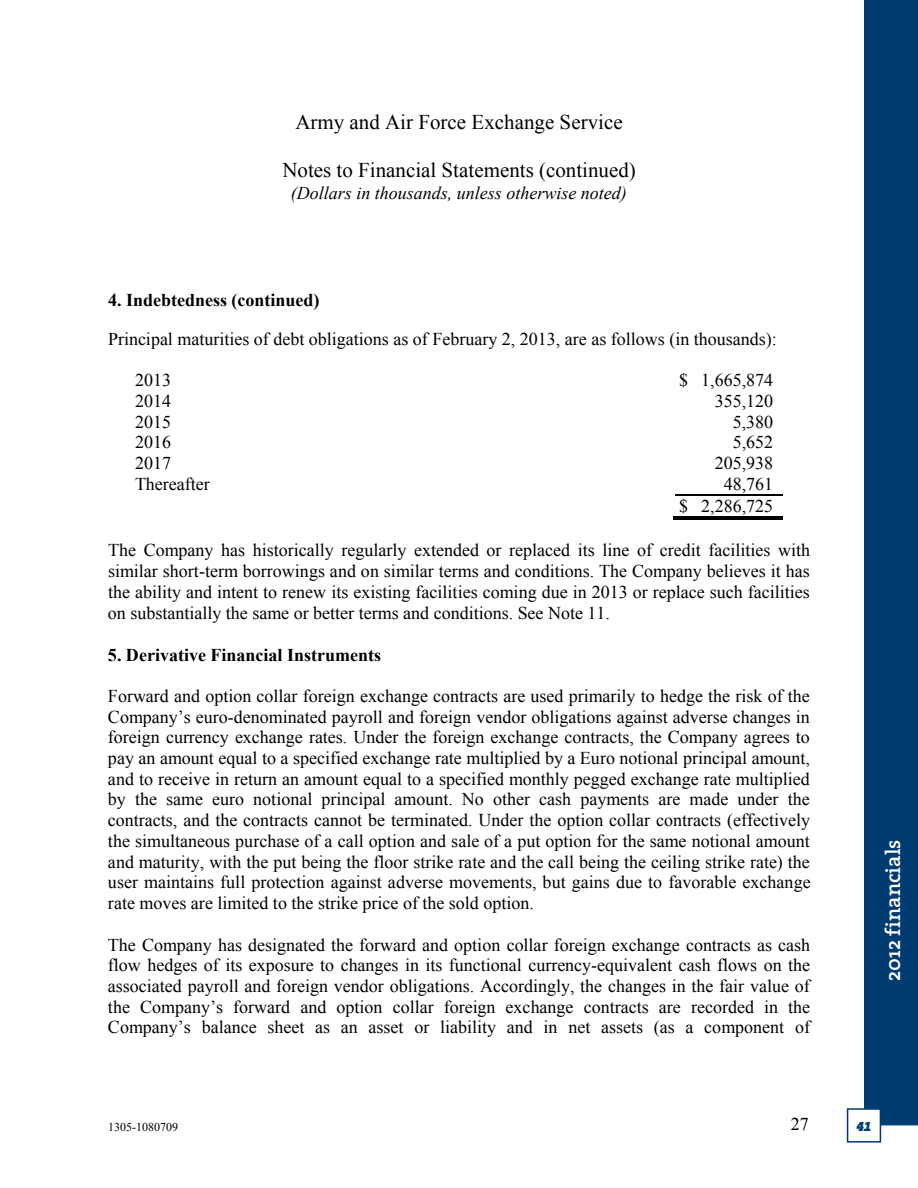
<style>
.page{position:relative;width:918px;height:1188px;background:#fff}
.page>*{position:absolute;margin:0;border:0;box-sizing:border-box;transform-origin:0 0}
.t1{font:21px "Times New Roman";color:#000}
.t2{font:600 21px "The Serif";color:#fff}
.t3{font:18px/20.7px "Times New Roman";color:#000;text-align:justify}
.t4{font:700 18px "Times New Roman";color:#000}
.t5{font:italic 18px "Times New Roman";color:#000}
.t6{font:italic 13.5px "The Serif Black Expert";color:#003b71}
.t7{font:12px "Times New Roman";letter-spacing:.005em;color:#000}
</style>
<div class="page">
<hr style="left:675px;top:494px;width:108px;height:1px;background:#000">
<hr style="left:674px;top:518px;width:109px;height:1px;background:#000">
<hr style="left:674px;top:516px;width:109px;height:1px;background:#000">
<div style="left:847px;top:1108px;width:34px;height:35px;border:2px solid #003b71"></div>
<div style="left:864px;top:0;width:54px;height:1125px;background:#003b71"></div>
<p class="t1" style="left:295px;top:108px;width:329px">Army and Air Force Exchange Service</p>
<p class="t1" style="left:282px;top:156px;width:355px">Notes to Financial Statements (continued)</p>
<p class="t5" style="left:291px;top:180px;width:338px">(Dollars in thousands, unless otherwise noted)</p>
<p class="t4" style="left:108px;top:288px;width:213px">4. Indebtedness (continued)</p>
<p class="t3" style="left:108px;top:328px;width:670px">Principal maturities of debt obligations as of February 2, 2013, are as follows (in thousands):</p>
<p class="t3" style="left:135px;top:370px;width:37px">2013</p>
<p class="t3" style="left:679px;top:370px;width:95px">$ 1,665,874</p>
<p class="t3" style="left:135px;top:390px;width:37px">2014</p>
<p class="t3" style="left:715px;top:390px;width:60px">355,120</p>
<p class="t3" style="left:135px;top:411px;width:37px">2015</p>
<p class="t3" style="left:733px;top:411px;width:42px">5,380</p>
<p class="t3" style="left:135px;top:432px;width:37px">2016</p>
<p class="t3" style="left:733px;top:432px;width:42px">5,652</p>
<p class="t3" style="left:135px;top:453px;width:37px">2017</p>
<p class="t3" style="left:715px;top:453px;width:60px">205,938</p>
<p class="t3" style="left:135px;top:473px;width:76px">Thereafter</p>
<p class="t3" style="left:679px;top:473px;width:95px;line-height:21.8px;text-align:right">48,761<br>$ 2,286,725</p>
<p class="t3" style="left:108px;top:540px;width:704px">The Company has historically regularly extended or replaced its line of credit facilities with similar short-term borrowings and on similar terms and conditions. The Company believes it has the ability and intent to renew its existing facilities coming due in 2013 or replace such facilities on substantially the same or better terms and conditions. See Note 11.</p>
<p class="t4" style="left:108px;top:642px;width:275px">5. Derivative Financial Instruments</p>
<p class="t3" style="left:108px;top:685px;width:704px">Forward and option collar foreign exchange contracts are used primarily to hedge the risk of the Company’s euro-denominated payroll and foreign vendor obligations against adverse changes in foreign currency exchange rates. Under the foreign exchange contracts, the Company agrees to pay an amount equal to a specified exchange rate multiplied by a Euro notional principal amount, and to receive in return an amount equal to a specified monthly pegged exchange rate multiplied by the same euro notional principal amount. No other cash payments are made under the contracts, and the contracts cannot be terminated. Under the option collar contracts (effectively the simultaneous purchase of a call option and sale of a put option for the same notional amount and maturity, with the put being the floor strike rate and the call being the ceiling strike rate) the user maintains full protection against adverse movements, but gains due to favorable exchange rate moves are limited to the strike price of the sold option.</p>
<p class="t3" style="left:108px;top:934px;width:704px">The Company has designated the forward and option collar foreign exchange contracts as cash flow hedges of its exposure to changes in its functional currency-equivalent cash flows on the associated payroll and foreign vendor obligations. Accordingly, the changes in the fair value of the Company’s forward and option collar foreign exchange contracts are recorded in the Company’s balance sheet as an asset or liability and in net assets (as a component of</p>
<p class="t7" style="left:108px;top:1119px;width:72px">1305-1080709</p>
<p class="t3" style="left:791px;top:1114px;width:19px">27</p>
<p class="t2" style="left:876px;top:981px;width:143px;rotate:-90deg">2012 financials</p>
<p class="t6" style="left:857px;top:1115px;width:16px">41</p>
</div>
